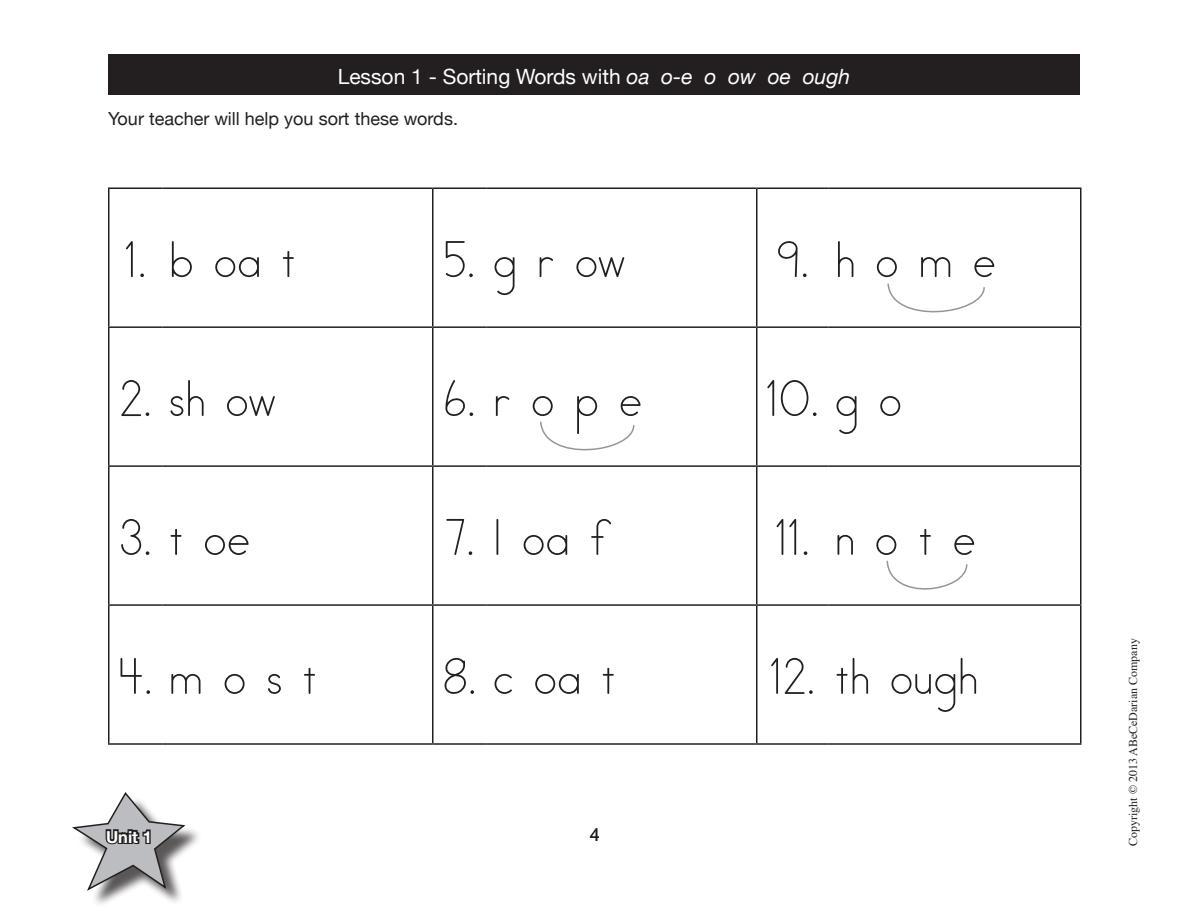
<style>
.page{position:relative;width:1188px;height:918px;background:#fff}
.page>*{position:absolute;margin:0;border:0;box-sizing:border-box;transform-origin:0 0}
.Sorting_Words{font:54px "Kindergarten Alt";color:#231f20}
.Lesson_Title{font:21px "Helvetica Neue";color:#fff}
.Directions{font:18px "Helvetica Neue";color:#231f20}
.t1{font:700 16.5px "Helvetica Neue";color:#fff}
.t2{font:12px "Times";color:#231f20}
.s1{font-style:italic}
</style>
<div class="page">
<div style="left:76px;top:796px;width:127px;height:112px;background:#231f20;opacity:.75"></div>
<svg style="left:72px;top:792px;width:115px;height:100px"></svg>
<div style="left:108px;top:54px;width:972px;height:40px;background:#231f20"></div>
<hr style="left:108px;top:188px;width:55px;height:1px;background:#231f20">
<hr style="left:108px;top:189px;width:2px;height:137px;background:#231f20">
<hr style="left:163px;top:188px;width:270px;height:1px;background:#231f20">
<hr style="left:433px;top:188px;width:54px;height:1px;background:#231f20">
<hr style="left:432px;top:189px;width:2px;height:137px;background:#231f20">
<hr style="left:487px;top:188px;width:270px;height:1px;background:#231f20">
<hr style="left:757px;top:188px;width:72px;height:1px;background:#231f20">
<hr style="left:756px;top:189px;width:2px;height:137px;background:#231f20">
<hr style="left:829px;top:188px;width:253px;height:1px;background:#231f20">
<hr style="left:1080px;top:189px;width:2px;height:137px;background:#231f20">
<hr style="left:108px;top:326px;width:55px;height:2px;background:#231f20">
<hr style="left:108px;top:328px;width:2px;height:137px;background:#231f20">
<hr style="left:163px;top:326px;width:270px;height:2px;background:#231f20">
<hr style="left:433px;top:326px;width:54px;height:2px;background:#231f20">
<hr style="left:432px;top:328px;width:2px;height:137px;background:#231f20">
<hr style="left:487px;top:326px;width:270px;height:2px;background:#231f20">
<hr style="left:757px;top:326px;width:72px;height:2px;background:#231f20">
<hr style="left:756px;top:328px;width:2px;height:137px;background:#231f20">
<hr style="left:829px;top:326px;width:253px;height:2px;background:#231f20">
<hr style="left:1080px;top:328px;width:2px;height:137px;background:#231f20">
<hr style="left:108px;top:465px;width:55px;height:2px;background:#231f20">
<hr style="left:108px;top:467px;width:2px;height:137px;background:#231f20">
<hr style="left:163px;top:465px;width:270px;height:2px;background:#231f20">
<hr style="left:433px;top:465px;width:54px;height:2px;background:#231f20">
<hr style="left:432px;top:467px;width:2px;height:137px;background:#231f20">
<hr style="left:487px;top:465px;width:270px;height:2px;background:#231f20">
<hr style="left:757px;top:465px;width:72px;height:2px;background:#231f20">
<hr style="left:756px;top:467px;width:2px;height:137px;background:#231f20">
<hr style="left:829px;top:465px;width:253px;height:2px;background:#231f20">
<hr style="left:1080px;top:467px;width:2px;height:137px;background:#231f20">
<hr style="left:108px;top:604px;width:55px;height:2px;background:#231f20">
<hr style="left:108px;top:606px;width:2px;height:137px;background:#231f20">
<hr style="left:163px;top:604px;width:270px;height:2px;background:#231f20">
<hr style="left:433px;top:604px;width:54px;height:2px;background:#231f20">
<hr style="left:432px;top:606px;width:2px;height:137px;background:#231f20">
<hr style="left:487px;top:604px;width:270px;height:2px;background:#231f20">
<hr style="left:757px;top:604px;width:72px;height:2px;background:#231f20">
<hr style="left:756px;top:606px;width:2px;height:137px;background:#231f20">
<hr style="left:829px;top:604px;width:253px;height:2px;background:#231f20">
<hr style="left:1080px;top:606px;width:2px;height:137px;background:#231f20">
<hr style="left:108px;top:743px;width:55px;height:2px;background:#231f20">
<hr style="left:163px;top:743px;width:270px;height:2px;background:#231f20">
<hr style="left:433px;top:743px;width:54px;height:2px;background:#231f20">
<hr style="left:487px;top:743px;width:270px;height:2px;background:#231f20">
<hr style="left:757px;top:743px;width:72px;height:2px;background:#231f20">
<hr style="left:829px;top:743px;width:253px;height:2px;background:#231f20">
<svg style="left:887px;top:283px;width:98px;height:30px"></svg>
<svg style="left:540px;top:421px;width:95px;height:30px"></svg>
<svg style="left:886px;top:560px;width:82px;height:30px"></svg>
<p class="Lesson_Title" style="left:338px;top:59px;width:514px">Lesson 1 - Sorting Words with <span class="s1">oa o-e o ow oe ough</span></p>
<p class="Directions" style="left:108px;top:103px;width:352px">Your teacher will help you sort these words.</p>
<p class="Sorting_Words" style="left:125px;top:230px;width:172px">1. b oa t</p>
<p class="Sorting_Words" style="left:444px;top:230px;width:184px">5. g r ow</p>
<p class="Sorting_Words" style="left:776px;top:230px;width:35px">9.</p>
<p class="Sorting_Words" style="left:835px;top:230px;width:163px">h o m e</p>
<p class="Sorting_Words" style="left:119px;top:369px;width:159px">2. sh ow</p>
<p class="Sorting_Words" style="left:444px;top:369px;width:200px">6. r o p e</p>
<p class="Sorting_Words" style="left:766px;top:369px;width:137px">10. g o</p>
<p class="Sorting_Words" style="left:119px;top:508px;width:132px">3. t oe</p>
<p class="Sorting_Words" style="left:445px;top:508px;width:170px">7. l oa f</p>
<p class="Sorting_Words" style="left:775px;top:508px;width:36px">11.</p>
<p class="Sorting_Words" style="left:835px;top:508px;width:143px">n o t e</p>
<p class="Sorting_Words" style="left:119px;top:647px;width:200px">4. m o s t</p>
<p class="Sorting_Words" style="left:443px;top:647px;width:174px">8. c oa t</p>
<p class="Sorting_Words" style="left:770px;top:647px;width:209px">12. th ough</p>
<p class="t1" style="left:106px;top:822px;width:47px">Unit 1</p>
<p class="Directions" style="left:590px;top:820px;width:12px">4</p>
<p class="t2" style="left:1122px;top:846px;width:209px;rotate:-90deg">Copyright © 2013 ABeCeDarian Company</p>
</div>
